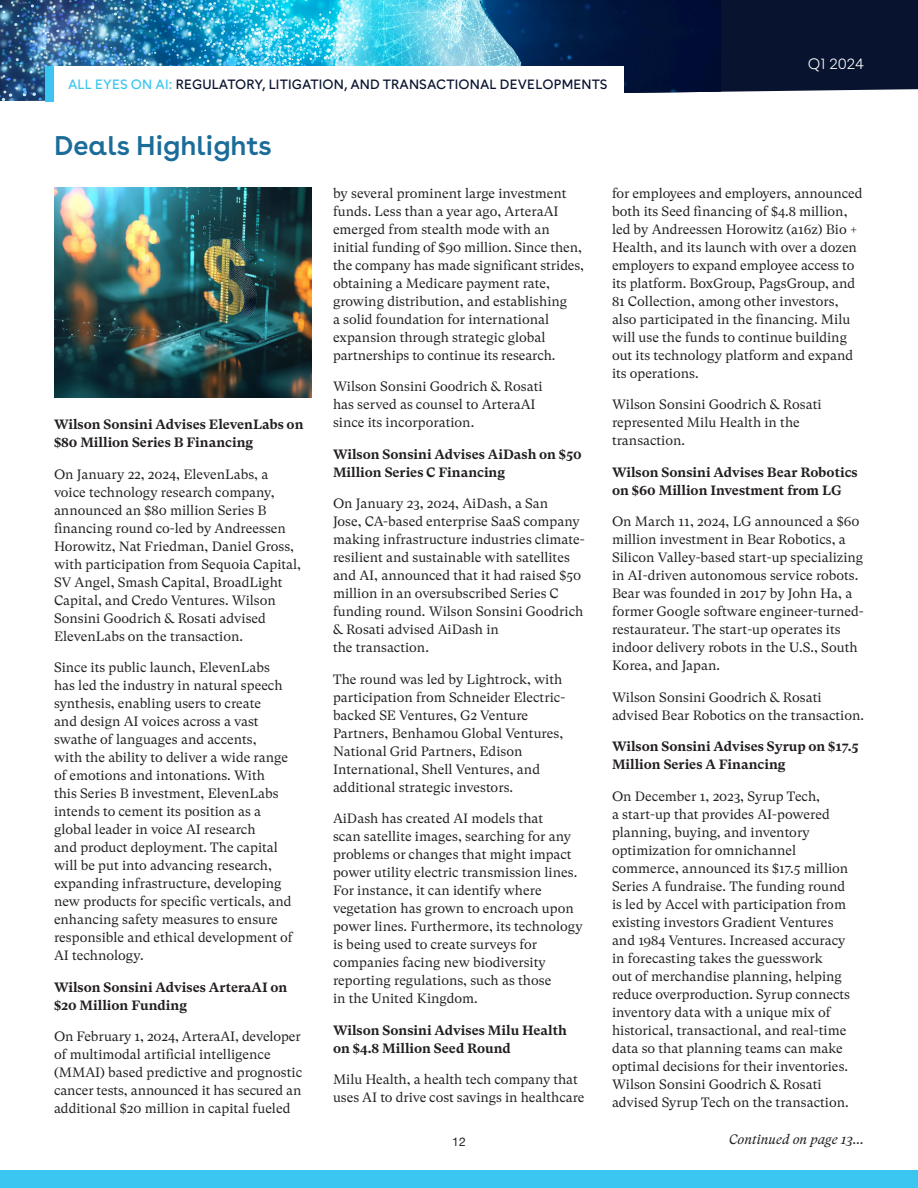
<style>
.page{position:relative;width:918px;height:1188px;background:#fff}
.page>*{position:absolute;margin:0;border:0;box-sizing:border-box;transform-origin:0 0}
.t1{font:600 27px "Buenos Aires";color:#1c6c9a}
.t2{font:300 15px "Buenos Aires";letter-spacing:-.005em;color:#fff}
.t3{font:13.5px/18px "GT Super Text";color:#231f20}
.t4{font:700 13.5px/18px "GT Super Text";color:#231f20}
.t5{font:13.5px "Buenos Aires";letter-spacing:.01em;color:#08132f}
.t6{font:italic 13.5px "GT Super Text";letter-spacing:-.01em;color:#231f20}
.t7{font:12px "Helvetica Neue";color:#231f20}
.s1{color:#3ac6f0}
</style>
<div class="page">
<div style="left:721px;top:0;width:197px;height:92px;background:#08132f"></div>
<img style="left:0;top:0;width:721px;height:101px">
<div style="left:54px;top:66px;width:569px;height:42px;background:#fff"></div>
<div style="left:45px;top:66px;width:9px;height:36px;background:#3ac6f0"></div>
<div style="left:0;top:1171px;width:918px;height:17px;background:#3ac6f0"></div>
<img style="left:54px;top:187px;width:258px;height:211px">
<p class="t5" style="left:68px;top:73px;width:541px"><span class="s1">ALL EYES ON AI:</span> REGULATORY, LITIGATION, AND TRANSACTIONAL DEVELOPMENTS</p>
<p class="t1" style="left:54px;top:123px;width:219px">Deals Highlights</p>
<p class="t2" style="left:808px;top:52px;width:58px">Q1 2024</p>
<p class="t4" style="left:54px;top:416px;width:251px">Wilson Sonsini Advises ElevenLabs on $80 Million Series B Financing</p>
<p class="t3" style="left:54px;top:465px;width:249px">On January 22, 2024, ElevenLabs, a voice technology research company, announced an $80 million Series B financing round co-led by Andreessen Horowitz, Nat Friedman, Daniel Gross, with participation from Sequoia Capital, SV Angel, Smash Capital, BroadLight Capital, and Credo Ventures. Wilson Sonsini Goodrich &amp; Rosati advised ElevenLabs on the transaction.</p>
<p class="t3" style="left:54px;top:659px;width:240px">Since its public launch, ElevenLabs has led the industry in natural speech synthesis, enabling users to create<br>and design AI voices across a vast swathe of languages and accents,<br>with the ability to deliver a wide range of emotions and intonations. With<br>this Series B investment, ElevenLabs intends to cement its position as a global leader in voice AI research<br>and product deployment. The capital will be put into advancing research, expanding infrastructure, developing new products for specific verticals, and enhancing safety measures to ensure responsible and ethical development of AI technology.</p>
<p class="t4" style="left:54px;top:978px;width:235px">Wilson Sonsini Advises ArteraAI on $20 Million Funding</p>
<p class="t3" style="left:54px;top:1028px;width:250px">On February 1, 2024, ArteraAI, developer of multimodal artificial intelligence (MMAI) based predictive and prognostic cancer tests, announced it has secured an additional $20 million in capital fueled</p>
<p class="t3" style="left:333px;top:184px;width:253px">by several prominent large investment funds. Less than a year ago, ArteraAI emerged from stealth mode with an initial funding of $90 million. Since then, the company has made significant strides, obtaining a Medicare payment rate, growing distribution, and establishing<br>a solid foundation for international expansion through strategic global partnerships to continue its research.</p>
<p class="t3" style="left:333px;top:378px;width:211px">Wilson Sonsini Goodrich &amp; Rosati has served as counsel to ArteraAI since its incorporation.</p>
<p class="t4" style="left:333px;top:445px;width:250px">Wilson Sonsini Advises AiDash on $50<br>Million Series C Financing</p>
<p class="t3" style="left:333px;top:495px;width:253px">On January 23, 2024, AiDash, a San<br>Jose, CA-based enterprise SaaS company making infrastructure industries climate&shy;resilient and sustainable with satellites and AI, announced that it had raised $50 million in an oversubscribed Series C funding round. Wilson Sonsini Goodrich &amp; Rosati advised AiDash in<br>the transaction.</p>
<p class="t3" style="left:333px;top:670px;width:234px">The round was led by Lightrock, with participation from Schneider Electric&shy;backed SE Ventures, G2 Venture Partners, Benhamou Global Ventures, National Grid Partners, Edison International, Shell Ventures, and additional strategic investors.</p>
<p class="t3" style="left:333px;top:810px;width:251px">AiDash has created AI models that<br>scan satellite images, searching for any problems or changes that might impact power utility electric transmission lines.<br>For instance, it can identify where vegetation has grown to encroach upon power lines. Furthermore, its technology is being used to create surveys for companies facing new biodiversity reporting regulations, such as those<br>in the United Kingdom.</p>
<p class="t4" style="left:333px;top:1021px;width:235px">Wilson Sonsini Advises Milu Health on $4.8 Million Seed Round</p>
<p class="t3" style="left:333px;top:1071px;width:253px">Milu Health, a health tech company that uses AI to drive cost savings in healthcare</p>
<p class="t7" style="left:452px;top:1133px;width:15px">12</p>
<p class="t3" style="left:612px;top:184px;width:252px">for employees and employers, announced both its Seed financing of $4.8 million, led by Andreessen Horowitz (a16z) Bio + Health, and its launch with over a dozen employers to expand employee access to its platform. BoxGroup, PagsGroup, and 81 Collection, among other investors, also participated in the financing. Milu will use the funds to continue building out its technology platform and expand its operations.</p>
<p class="t3" style="left:612px;top:396px;width:211px">Wilson Sonsini Goodrich &amp; Rosati represented Milu Health in the transaction.</p>
<p class="t4" style="left:612px;top:463px;width:247px">Wilson Sonsini Advises Bear Robotics on $60 Million Investment from LG</p>
<p class="t3" style="left:612px;top:513px;width:253px">On March 11, 2024, LG announced a $60 million investment in Bear Robotics, a Silicon Valley-based start-up specializing in AI-driven autonomous service robots.<br>Bear was founded in 2017 by John Ha, a former Google software engineer-turned&shy;restaurateur. The start-up operates its indoor delivery robots in the U.S., South Korea, and Japan.</p>
<p class="t3" style="left:612px;top:688px;width:254px">Wilson Sonsini Goodrich &amp; Rosati advised Bear Robotics on the transaction.</p>
<p class="t4" style="left:612px;top:738px;width:248px">Wilson Sonsini Advises Syrup on $17.5<br>Million Series A Financing</p>
<p class="t3" style="left:612px;top:787px;width:240px">On December 1, 2023, Syrup Tech,<br>a start-up that provides AI-powered planning, buying, and inventory optimization for omnichannel commerce, announced its $17.5 million Series A fundraise. The funding round is led by Accel with participation from existing investors Gradient Ventures and 1984 Ventures. Increased accuracy in forecasting takes the guesswork<br>out of merchandise planning, helping reduce overproduction. Syrup connects inventory data with a unique mix of historical, transactional, and real-time data so that planning teams can make optimal decisions for their inventories.<br>Wilson Sonsini Goodrich &amp; Rosati advised Syrup Tech on the transaction.</p>
<p class="t6" style="left:729px;top:1132px;width:137px">Continued on page 13...</p>
</div>
